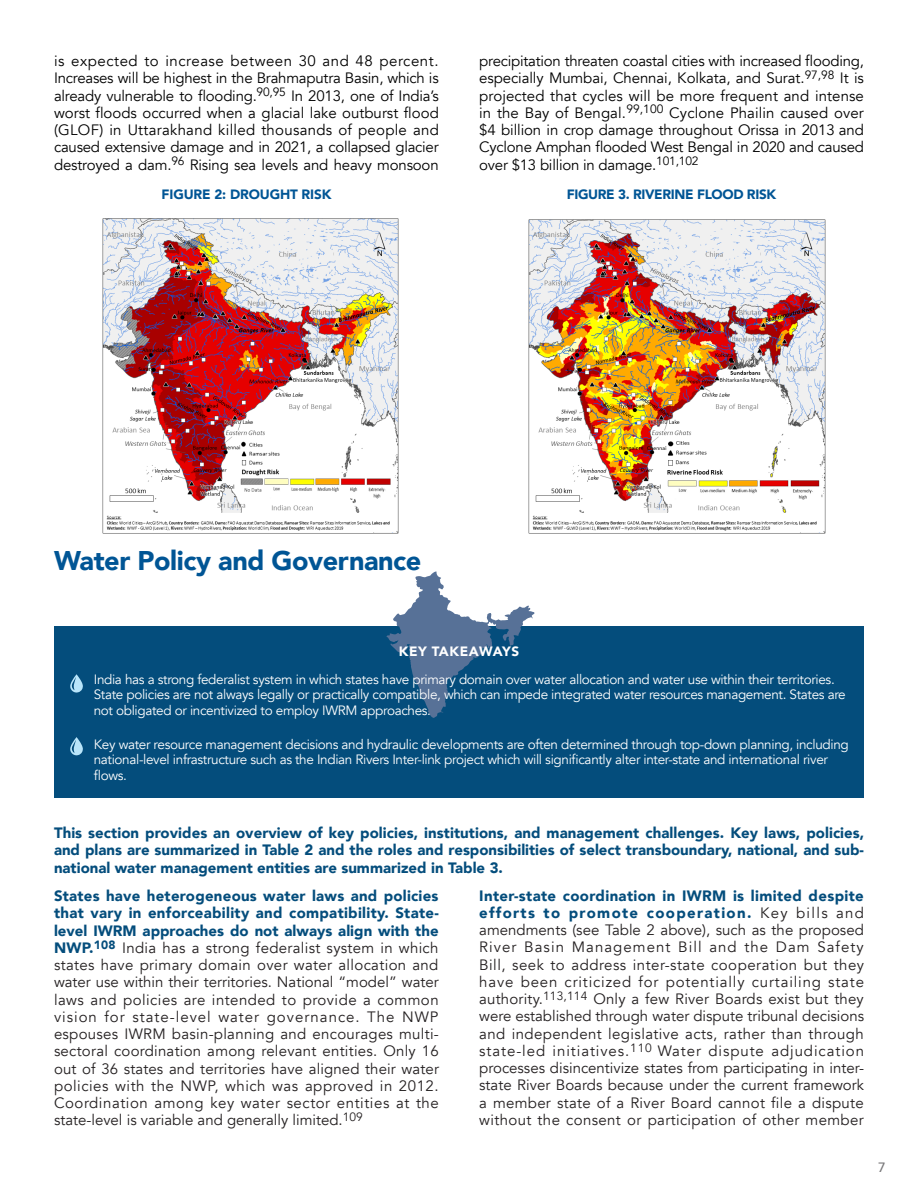
<style>
.page{position:relative;width:918px;height:1188px;background:#fff}
.page>*{position:absolute;margin:0;border:0;box-sizing:border-box;transform-origin:0 0}
.t1{font:900 27px "Avenir";letter-spacing:-.015em;color:#005595}
.t2{font:15px/17.2px "Avenir";letter-spacing:.025em;color:#231f20;text-align:justify}
.t3{font:15px/17.2px "Avenir";letter-spacing:-.015em;color:#000;text-align:justify}
.t4{font:900 15px/17.2px "Avenir";color:#044d7c;text-align:justify}
.t5{font:13.5px/15.5px "Avenir";letter-spacing:-.025em;color:#fff}
.t6{font:900 13.5px "Avenir";letter-spacing:-.025em;color:#005595}
.t7{font:900 13.5px "Avenir";letter-spacing:.04em;color:#fff}
.t8{font:500 13.5px "Avenir";color:#787779}
.s1{font-weight:900;color:#044d7c}
</style>
<div class="page">
<img style="left:102px;top:218px;width:297px;height:316px">
<img style="left:528px;top:219px;width:298px;height:315px">
<div style="left:54px;top:627px;width:810px;height:171px;background:#044d7c"></div>
<svg style="left:70px;top:737px;width:13px;height:18px"></svg>
<svg style="left:70px;top:674px;width:13px;height:19px"></svg>
<svg style="left:387px;top:571px;width:147px;height:147px"></svg>
<p class="t3" style="left:54px;top:52px;width:386px">is expected to increase between 30 and 48 percent.<br>Increases will be highest in the Brahmaputra Basin, which is already vulnerable to flooding.<sup>90,95</sup> In 2013, one of India’s worst floods occurred when a glacial lake outburst flood (GLOF) in Uttarakhand killed thousands of people and caused extensive damage and in 2021, a collapsed glacier destroyed a dam.<sup>96</sup> Rising sea levels and heavy monsoon</p>
<p class="t3" style="left:479px;top:52px;width:386px">precipitation threaten coastal cities with increased flooding, especially Mumbai, Chennai, Kolkata, and Surat.<sup>97,98</sup> It is projected that cycles will be more frequent and intense in the Bay of Bengal.<sup>99,100</sup> Cyclone Phailin caused over $4 billion in crop damage throughout Orissa in 2013 and Cyclone Amphan flooded West Bengal in 2020 and caused over $13 billion in damage.<sup>101,102</sup></p>
<p class="t6" style="left:162px;top:182px;width:171px">FIGURE 2: DROUGHT RISK</p>
<p class="t6" style="left:567px;top:183px;width:211px">FIGURE 3. RIVERINE FLOOD RISK</p>
<p class="t1" style="left:54px;top:538px;width:369px">Water Policy and Governance</p>
<p class="t7" style="left:399px;top:639px;width:122px">KEY TAKEAWAYS</p>
<p class="t5" style="left:94px;top:672px;width:754px">India has a strong federalist system in which states have primary domain over water allocation and water use within their territories.<br>State policies are not always legally or practically compatible, which can impede integrated water resources management. States are not obligated or incentivized to employ IWRM approaches.</p>
<p class="t5" style="left:94px;top:736px;width:757px">Key water resource management decisions and hydraulic developments are often determined through top-down planning, including national-level infrastructure such as the Indian Rivers Inter-link project which will significantly alter inter-state and international river flows.</p>
<p class="t4" style="left:54px;top:824px;width:812px">This section provides an overview of key policies, institutions, and management challenges. Key laws, policies, and plans are summarized in Table 2 and the roles and responsibilities of select transboundary, national, and sub&shy;national water management entities are summarized in Table 3.</p>
<p class="t2" style="left:54px;top:888px;width:386px"><span class="s1">States have heterogeneous water laws and policies that vary in enforceability and compatibility. State&shy;level IWRM approaches do not always align with the NWP.</span><sup>108</sup> India has a strong federalist system in which states have primary domain over water allocation and water use within their territories. National “model” water laws and policies are intended to provide a common vision for state-level water governance. The NWP espouses IWRM basin-planning and encourages multi&shy;sectoral coordination among relevant entities. Only 16 out of 36 states and territories have aligned their water policies with the NWP, which was approved in 2012.<br>Coordination among key water sector entities at the state-level is variable and generally limited.<sup>109</sup></p>
<p class="t2" style="left:479px;top:887px;width:386px"><span class="s1">Inter-state coordination in IWRM is limited despite efforts to promote cooperation.</span> Key bills and amendments (see Table 2 above), such as the proposed River Basin Management Bill and the Dam Safety Bill, seek to address inter-state cooperation but they have been criticized for potentially curtailing state authority.<sup>113,114</sup> Only a few River Boards exist but they were established through water dispute tribunal decisions and independent legislative acts, rather than through state-led initiatives.<sup>110</sup> Water dispute adjudication processes disincentivize states from participating in inter&shy;state River Boards because under the current framework a member state of a River Board cannot file a dispute without the consent or participation of other member</p>
<p class="t8" style="left:878px;top:1156px;width:9px">7</p>
</div>
